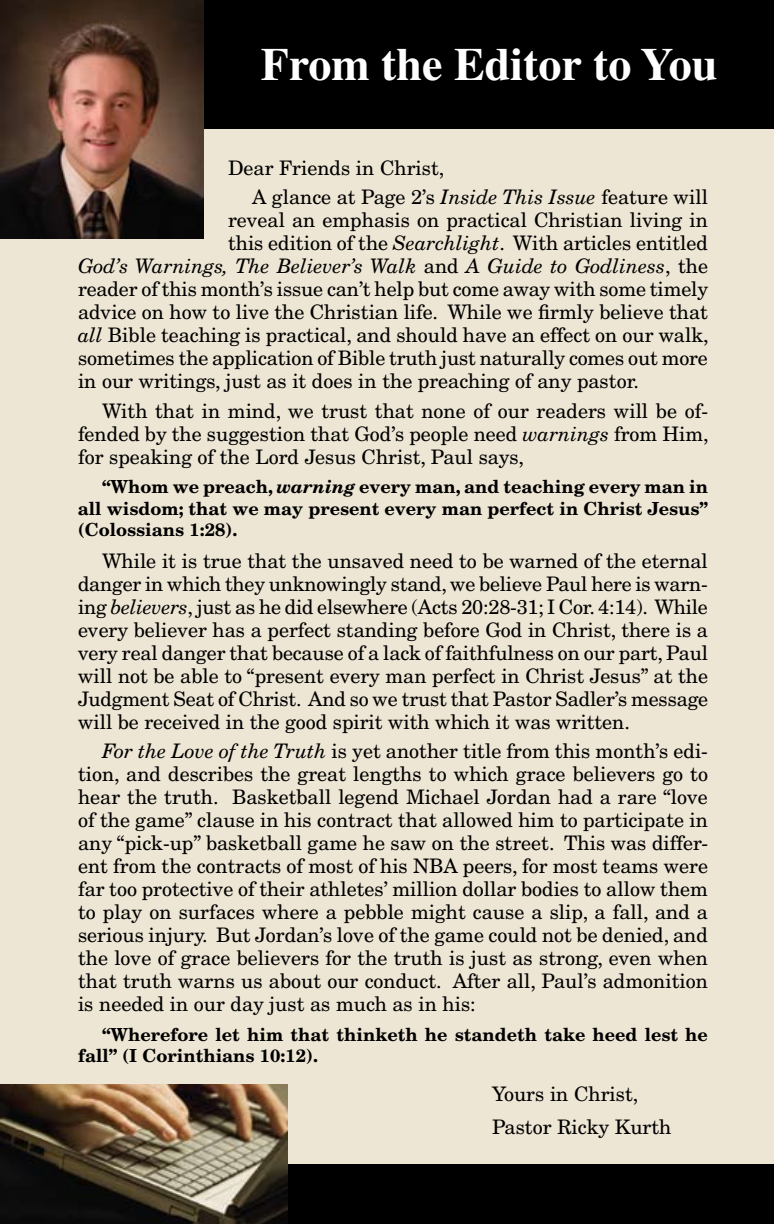
<style>
.page{position:relative;width:774px;height:1224px;background:#eee6d4}
.page>*{position:absolute;margin:0;border:0;box-sizing:border-box;transform-origin:0 0}
.t1{font:700 46px "Times";color:#fff}
.t2{font:20px/23px "New Century Schlbk";color:#000;text-align:justify}
.t3{font:italic 20px "New Century Schlbk";color:#000}
.t4{font:700 18px/21.4px "New Century Schlbk";color:#000;text-align:justify}
.s1{font-style:italic}
.s2{font-style:normal}
</style>
<div class="page">
<div style="left:0;top:0;width:774px;height:129px;background:#000"></div>
<div style="left:0;top:1164px;width:774px;height:60px;background:#000"></div>
<img style="left:0;top:1084px;width:288px;height:140px">
<img style="left:0;top:0;width:204px;height:239px">
<h1 class="t1" style="left:261px;top:37px;width:458px">From the Editor to You</h1>
<p class="t2" style="left:252px;top:153px;width:458px;line-height:29.4px;text-indent:-24px">Dear Friends in Christ,<br>A glance at Page 2’s <span class="s1">Inside This Issue</span> feature will</p>
<p class="t2" style="left:228px;top:209px;width:481px">reveal an emphasis on practical Christian living in</p>
<p class="t2" style="left:228px;top:232px;width:481px">this edition of the <span class="s1">Searchlight</span>. With articles entitled</p>
<p class="t3" style="left:78px;top:254px;width:631px">God’s Warnings, The Believer’s Walk <span class="s2">and</span> A Guide to Godliness<span class="s2">, the</span></p>
<p class="t2" style="left:78px;top:278px;width:632px">reader of this month’s issue can’t help but come away with some timely</p>
<p class="t2" style="left:78px;top:301px;width:632px">advice on how to live the Christian life. While we firmly believe that</p>
<p class="t2" style="left:78px;top:324px;width:632px"><span class="s1">all</span> Bible teaching is practical, and should have an effect on our walk,</p>
<p class="t2" style="left:78px;top:347px;width:631px">sometimes the application of Bible truth just naturally comes out more</p>
<p class="t2" style="left:78px;top:370px;width:563px">in our writings, just as it does in the preaching of any pastor.</p>
<p class="t2" style="left:78px;top:399px;width:632px;text-indent:24px">With that in mind, we trust that none of our readers will be of&shy;fended by the suggestion that God’s people need <span class="s1">warnings</span> from Him, for speaking of the Lord Jesus Christ, Paul says,</p>
<p class="t4" style="left:78px;top:476px;width:632px;text-indent:24px">“Whom we preach, <span class="s1">warning</span> every man, and teaching every man in all wisdom; that we may present every man perfect in Christ Jesus” (Colossians 1:28).</p>
<p class="t2" style="left:78px;top:549px;width:632px;text-indent:24px">While it is true that the unsaved need to be warned of the eternal danger in which they unknowingly stand, we believe Paul here is warn&shy;ing <span class="s1">believers</span>, just as he did elsewhere (Acts 20:28-31; I Cor. 4:14). While every believer has a perfect standing before God in Christ, there is a very real danger that because of a lack of faithfulness on our part, Paul will not be able to “present every man perfect in Christ Jesus” at the Judgment Seat of Christ. And so we trust that Pastor Sadler’s message will be received in the good spirit with which it was written.</p>
<p class="t2" style="left:78px;top:739px;width:632px;text-indent:24px"><span class="s1">For the Love of the Truth</span> is yet another title from this month’s edi&shy;tion, and describes the great lengths to which grace believers go to hear the truth. Basketball legend Michael Jordan had a rare “love of the game” clause in his contract that allowed him to participate in any “pick-up” basketball game he saw on the street. This was differ&shy;ent from the contracts of most of his NBA peers, for most teams were far too protective of their athletes’ million dollar bodies to allow them to play on surfaces where a pebble might cause a slip, a fall, and a serious injury. But Jordan’s love of the game could not be denied, and the love of grace believers for the truth is just as strong, even when that truth warns us about our conduct. After all, Paul’s admonition is needed in our day just as much as in his:</p>
<p class="t4" style="left:78px;top:1024px;width:631px;text-indent:24px">“Wherefore let him that thinketh he standeth take heed lest he fall” (I Corinthians 10:12).</p>
<p class="t2" style="left:492px;top:1077px;width:181px;line-height:33.4px">Yours in Christ,<br>Pastor Ricky Kurth</p>
</div>
